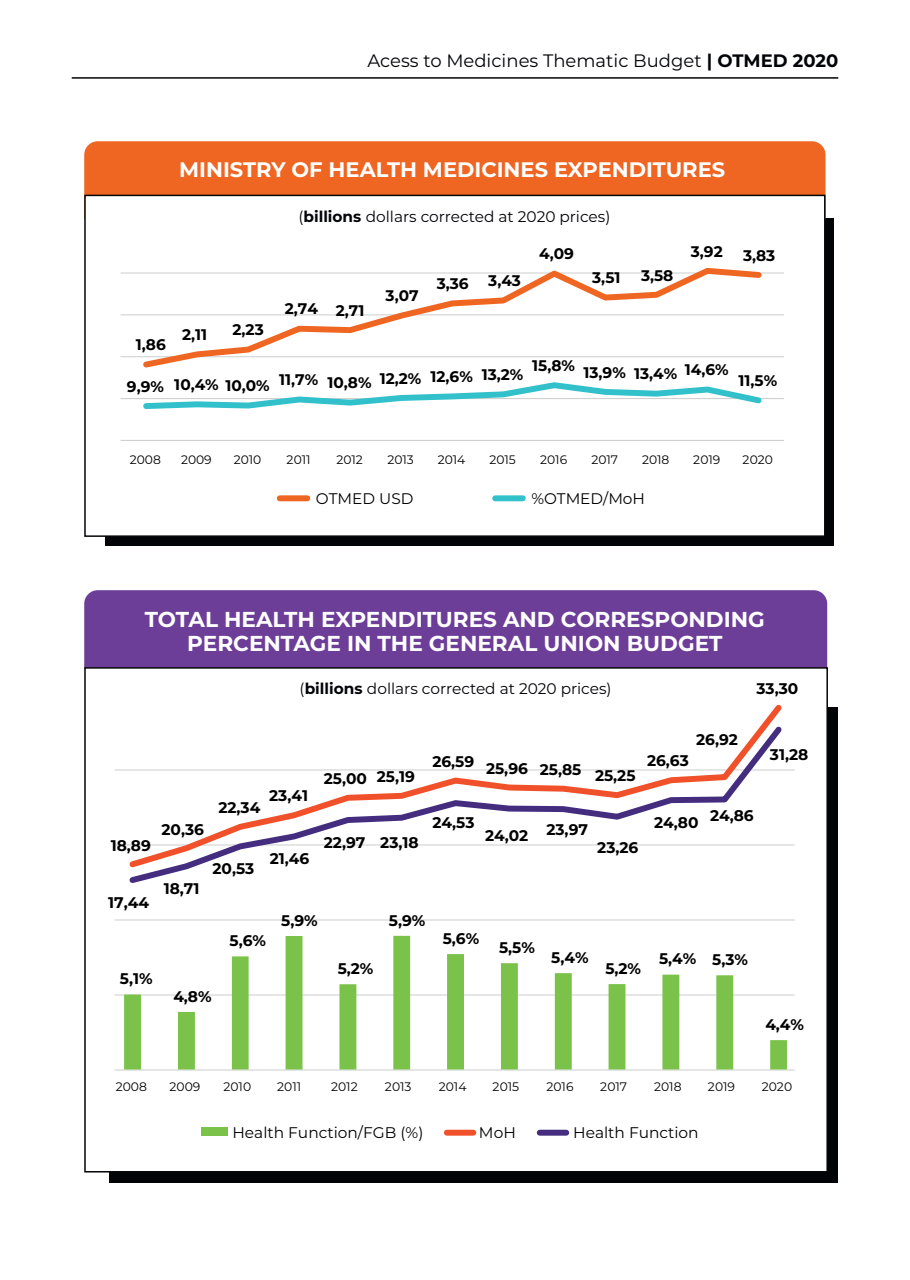
<style>
.page{position:relative;width:910px;height:1280px;background:#fff}
.page>*{position:absolute;margin:0;border:0;box-sizing:border-box;transform-origin:0 0}
.t1{font:700 21.6px/24.6px "Montserrat";color:#fff;text-align:center}
.t2{font:700 21px "Montserrat";color:#fff}
.t3{font:18px "Montserrat";color:#020307}
.t4{font:700 15.45px "Montserrat";color:#000001}
.t5{font:15.45px "Montserrat";color:#000001}
.t6{font:700 15.3px "Montserrat";color:#000001}
.t7{font:15.3px "Montserrat";color:#020307}
.t8{font:15.3px "Montserrat";color:#000001}
.t9{font:12.3px "Montserrat";letter-spacing:.005em;color:#000001}
.s1{font-weight:700}
</style>
<div class="page">
<div style="left:106px;top:218px;width:728px;height:327px;background:#020307"></div>
<div style="left:84px;top:141px;width:741px;height:54px;background:#ef6522"></div>
<div style="left:84px;top:195px;width:741px;height:342px;background:#fff;border:2px solid #030508"></div>
<hr style="left:121px;top:272px;width:663px;height:2px;background:#cfd1d0">
<hr style="left:121px;top:314px;width:663px;height:1px;background:#cfd1d0">
<hr style="left:121px;top:356px;width:663px;height:1px;background:#cfd1d0">
<hr style="left:121px;top:398px;width:663px;height:1px;background:#cfd1d0">
<hr style="left:121px;top:440px;width:663px;height:1px;background:#cfd1d0">
<svg style="left:139px;top:267px;width:626px;height:101px"></svg>
<svg style="left:143px;top:382px;width:619px;height:27px"></svg>
<div style="left:280px;top:495px;width:27px;height:6px;background:#ef6522"></div>
<div style="left:495px;top:495px;width:28px;height:6px;background:#32c0cb"></div>
<hr style="left:72px;top:77px;width:766px;height:2px;background:#020307">
<div style="left:84px;top:590px;width:743px;height:77px;background:#6d3e98"></div>
<div style="left:110px;top:708px;width:728px;height:475px;background:#020307"></div>
<div style="left:84px;top:667px;width:744px;height:505px;background:#fff;border:2px solid #030508"></div>
<hr style="left:115px;top:1069px;width:680px;height:1px;background:#cfd1d0">
<hr style="left:115px;top:994px;width:680px;height:1px;background:#cfd1d0">
<hr style="left:115px;top:919px;width:680px;height:1px;background:#cfd1d0">
<hr style="left:115px;top:844px;width:680px;height:1px;background:#cfd1d0">
<hr style="left:115px;top:769px;width:680px;height:1px;background:#cfd1d0">
<svg style="left:124px;top:936px;width:663px;height:133px"></svg>
<svg style="left:125px;top:721px;width:662px;height:162px"></svg>
<div style="left:202px;top:1127px;width:26px;height:9px;background:#7ac249"></div>
<div style="left:447px;top:1130px;width:26px;height:6px;background:#f0512a"></div>
<div style="left:540px;top:1130px;width:26px;height:6px;background:#442d7e"></div>
<p class="t3" style="left:367px;top:48px;width:472px">Acess to Medicines Thematic Budget <span class="s1">| OTMED 2020</span></p>
<h2 class="t2" style="left:179px;top:155px;width:547px">MINISTRY OF HEALTH MEDICINES EXPENDITURES</h2>
<p class="t7" style="left:298px;top:206px;width:314px">(<span class="s1">billions</span> dollars corrected at 2020 prices)</p>
<p class="t6" style="left:136px;top:334px;width:31px">1,86</p>
<p class="t6" style="left:182px;top:324px;width:27px">2,11</p>
<p class="t6" style="left:233px;top:319px;width:33px">2,23</p>
<p class="t6" style="left:285px;top:299px;width:81px">2,74 2,71</p>
<p class="t6" style="left:386px;top:285px;width:35px">3,07</p>
<p class="t6" style="left:437px;top:273px;width:33px">3,36</p>
<p class="t6" style="left:488px;top:270px;width:34px">3,43</p>
<p class="t6" style="left:539px;top:243px;width:36px">4,09</p>
<p class="t6" style="left:592px;top:267px;width:30px">3,51</p>
<p class="t6" style="left:641px;top:264px;width:34px">3,58</p>
<p class="t6" style="left:691px;top:240px;width:33px">3,92</p>
<p class="t6" style="left:743px;top:244px;width:34px">3,83</p>
<p class="t6" style="left:127px;top:369px;width:398px">9,9% 10,4% 10,0% 11,7% 10,8% 12,2% 12,6% 13,2%</p>
<p class="t6" style="left:532px;top:360px;width:198px">15,8% 13,9% 13,4% 14,6%</p>
<p class="t6" style="left:739px;top:370px;width:40px">11,5%</p>
<p class="t9" style="left:130px;top:451px;width:33px">2008</p>
<p class="t9" style="left:181px;top:451px;width:32px">2009</p>
<p class="t9" style="left:234px;top:451px;width:29px">2010</p>
<p class="t9" style="left:287px;top:451px;width:25px">2011</p>
<p class="t9" style="left:336px;top:451px;width:28px">2012</p>
<p class="t9" style="left:387px;top:451px;width:28px">2013</p>
<p class="t9" style="left:438px;top:451px;width:29px">2014</p>
<p class="t9" style="left:489px;top:451px;width:28px">2015</p>
<p class="t9" style="left:540px;top:451px;width:28px">2016</p>
<p class="t9" style="left:591px;top:451px;width:28px">2017</p>
<p class="t9" style="left:642px;top:451px;width:29px">2018</p>
<p class="t9" style="left:693px;top:451px;width:28px">2019</p>
<p class="t9" style="left:743px;top:451px;width:32px">2020</p>
<p class="t8" style="left:316px;top:488px;width:99px">OTMED USD</p>
<p class="t8" style="left:531px;top:488px;width:115px">%OTMED/MoH</p>
<h1 class="t1" style="left:145px;top:606px;width:622px">TOTAL HEALTH EXPENDITURES AND CORRESPONDING<br>PERCENTAGE IN THE GENERAL UNION BUDGET</h1>
<p class="t7" style="left:300px;top:678px;width:314px">(<span class="s1">billions</span> dollars corrected at 2020 prices)</p>
<p class="t4" style="left:756px;top:677px;width:43px">33,30</p>
<p class="t4" style="left:111px;top:834px;width:42px">18,89</p>
<p class="t4" style="left:108px;top:891px;width:42px">17,44</p>
<p class="t4" style="left:120px;top:968px;width:34px">5,1%</p>
<p class="t4" style="left:162px;top:818px;width:44px">20,36</p>
<p class="t4" style="left:164px;top:878px;width:37px">18,71</p>
<p class="t4" style="left:218px;top:796px;width:43px">22,34</p>
<p class="t4" style="left:269px;top:785px;width:40px">23,41</p>
<p class="t4" style="left:212px;top:858px;width:43px">20,53</p>
<p class="t4" style="left:270px;top:848px;width:41px">21,46</p>
<p class="t4" style="left:324px;top:766px;width:93px">25,00 25,19</p>
<p class="t4" style="left:324px;top:831px;width:96px">22,97 23,18</p>
<p class="t4" style="left:696px;top:728px;width:43px">26,92</p>
<p class="t4" style="left:432px;top:758px;width:205px">26,59 25,96 25,85 25,25</p>
<p class="t4" style="left:647px;top:750px;width:43px">26,63</p>
<p class="t4" style="left:432px;top:811px;width:44px">24,53</p>
<p class="t4" style="left:485px;top:821px;width:104px">24,02 23,97</p>
<p class="t4" style="left:597px;top:836px;width:43px">23,26</p>
<p class="t4" style="left:654px;top:808px;width:101px">24,80 24,86</p>
<p class="t4" style="left:281px;top:909px;width:38px">5,9%</p>
<p class="t4" style="left:389px;top:909px;width:38px">5,9%</p>
<p class="t4" style="left:230px;top:929px;width:38px">5,6%</p>
<p class="t4" style="left:338px;top:957px;width:37px">5,2%</p>
<p class="t4" style="left:443px;top:927px;width:38px">5,6%</p>
<p class="t4" style="left:499px;top:936px;width:37px">5,5%</p>
<p class="t4" style="left:551px;top:946px;width:39px">5,4%</p>
<p class="t4" style="left:605px;top:957px;width:37px">5,2%</p>
<p class="t4" style="left:659px;top:948px;width:90px">5,4% 5,3%</p>
<p class="t4" style="left:173px;top:985px;width:40px">4,8%</p>
<p class="t4" style="left:770px;top:744px;width:40px">31,28</p>
<p class="t4" style="left:765px;top:1013px;width:40px">4,4%</p>
<p class="t9" style="left:116px;top:1078px;width:33px">2008</p>
<p class="t9" style="left:170px;top:1078px;width:32px">2009</p>
<p class="t9" style="left:223px;top:1078px;width:29px">2010</p>
<p class="t9" style="left:277px;top:1078px;width:26px">2011</p>
<p class="t9" style="left:331px;top:1078px;width:28px">2012</p>
<p class="t9" style="left:385px;top:1078px;width:28px">2013</p>
<p class="t9" style="left:439px;top:1078px;width:29px">2014</p>
<p class="t9" style="left:493px;top:1078px;width:28px">2015</p>
<p class="t9" style="left:546px;top:1078px;width:29px">2016</p>
<p class="t9" style="left:600px;top:1078px;width:28px">2017</p>
<p class="t9" style="left:654px;top:1078px;width:29px">2018</p>
<p class="t9" style="left:708px;top:1078px;width:29px">2019</p>
<p class="t9" style="left:762px;top:1078px;width:32px">2020</p>
<p class="t5" style="left:232px;top:1121px;width:192px">Health Function/FGB (%)</p>
<p class="t5" style="left:479px;top:1121px;width:38px">MoH</p>
<p class="t5" style="left:573px;top:1121px;width:127px">Health Function</p>
</div>
